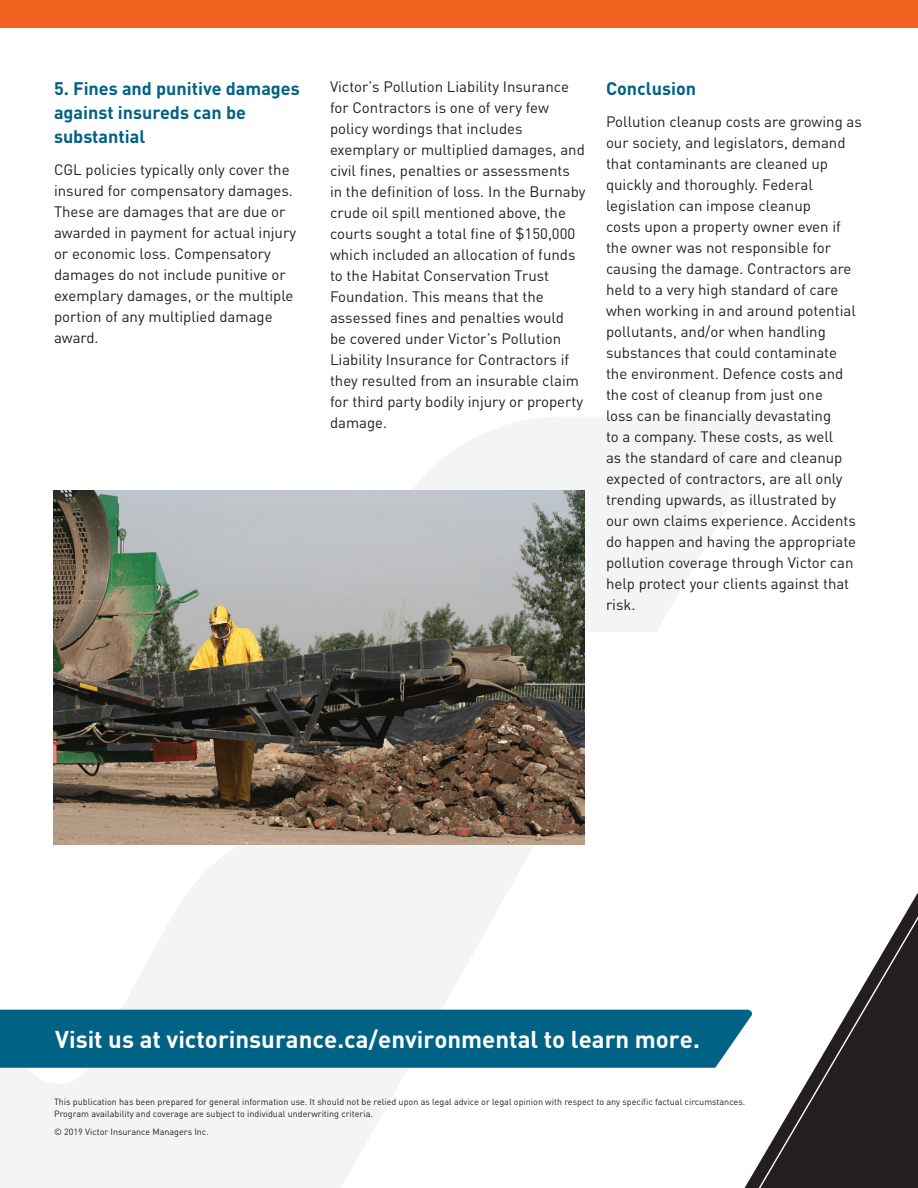
<style>
.page{position:relative;width:918px;height:1188px;background:#fff}
.page>*{position:absolute;margin:0;border:0;box-sizing:border-box;transform-origin:0 0}
.t1{font:700 24px "DIN Pro";color:#fff}
.Body_Subhead_2_12_16{font:700 18px/24px "DIN Pro";color:#006285}
.Body_Text_10_14{font:15px/21px "DIN Pro";color:#231f20}
.t2{font:9px/12px "DIN Pro";color:#231f20}
</style>
<div class="page">
<div style="left:0;top:0;width:918px;height:28px;background:#f26221"></div>
<svg style="left:0;top:490px;width:547px;height:698px;fill:#f4f4f4"></svg>
<svg style="left:303px;top:417px;width:466px;height:255px;fill:#f4f4f4"></svg>
<div style="left:0;top:1010px;width:750px;height:58px;background:#006285"></div>
<svg style="left:750px;top:892px;width:168px;height:296px"></svg>
<img style="left:53px;top:491px;width:531px;height:353px">
<p class="Body_Subhead_2_12_16" style="left:54px;top:75px;width:247px">5. Fines and punitive damages against insureds can be substantial</p>
<p class="Body_Text_10_14" style="left:54px;top:158px;width:244px">CGL policies typically only cover the insured for compensatory damages.<br>These are damages that are due or awarded in payment for actual injury or economic loss. Compensatory damages do not include punitive or exemplary damages, or the multiple portion of any multiplied damage award.</p>
<p class="Body_Text_10_14" style="left:330px;top:76px;width:257px">Victor’s Pollution Liability Insurance for Contractors is one of very few policy wordings that includes exemplary or multiplied damages, and civil fines, penalties or assessments in the definition of loss. In the Burnaby crude oil spill mentioned above, the courts sought a total fine of $150,000 which included an allocation of funds to the Habitat Conservation Trust Foundation. This means that the assessed fines and penalties would<br>be covered under Victor’s Pollution Liability Insurance for Contractors if they resulted from an insurable claim for third party bodily injury or property damage.</p>
<p class="Body_Subhead_2_12_16" style="left:606px;top:75px;width:92px">Conclusion</p>
<p class="Body_Text_10_14" style="left:606px;top:110px;width:257px">Pollution cleanup costs are growing as our society, and legislators, demand that contaminants are cleaned up quickly and thoroughly. Federal legislation can impose cleanup<br>costs upon a property owner even if the owner was not responsible for causing the damage. Contractors are held to a very high standard of care when working in and around potential pollutants, and/or when handling substances that could contaminate the environment. Defence costs and the cost of cleanup from just one<br>loss can be financially devastating<br>to a company. These costs, as well<br>as the standard of care and cleanup expected of contractors, are all only trending upwards, as illustrated by our own claims experience. Accidents do happen and having the appropriate pollution coverage through Victor can help protect your clients against that risk.</p>
<h1 class="t1" style="left:55px;top:1021px;width:646px">Visit us at victorinsurance.ca/environmental to learn more.</h1>
<p class="t2" style="left:54px;top:1095px;width:693px">This publication has been prepared for general information use. It should not be relied upon as legal advice or legal opinion with respect to any specific factual circumstances.<br>Program availability and coverage are subject to individual underwriting criteria.</p>
<p class="t2" style="left:54px;top:1125px;width:156px">© 2019 Victor Insurance Managers Inc.</p>
</div>
